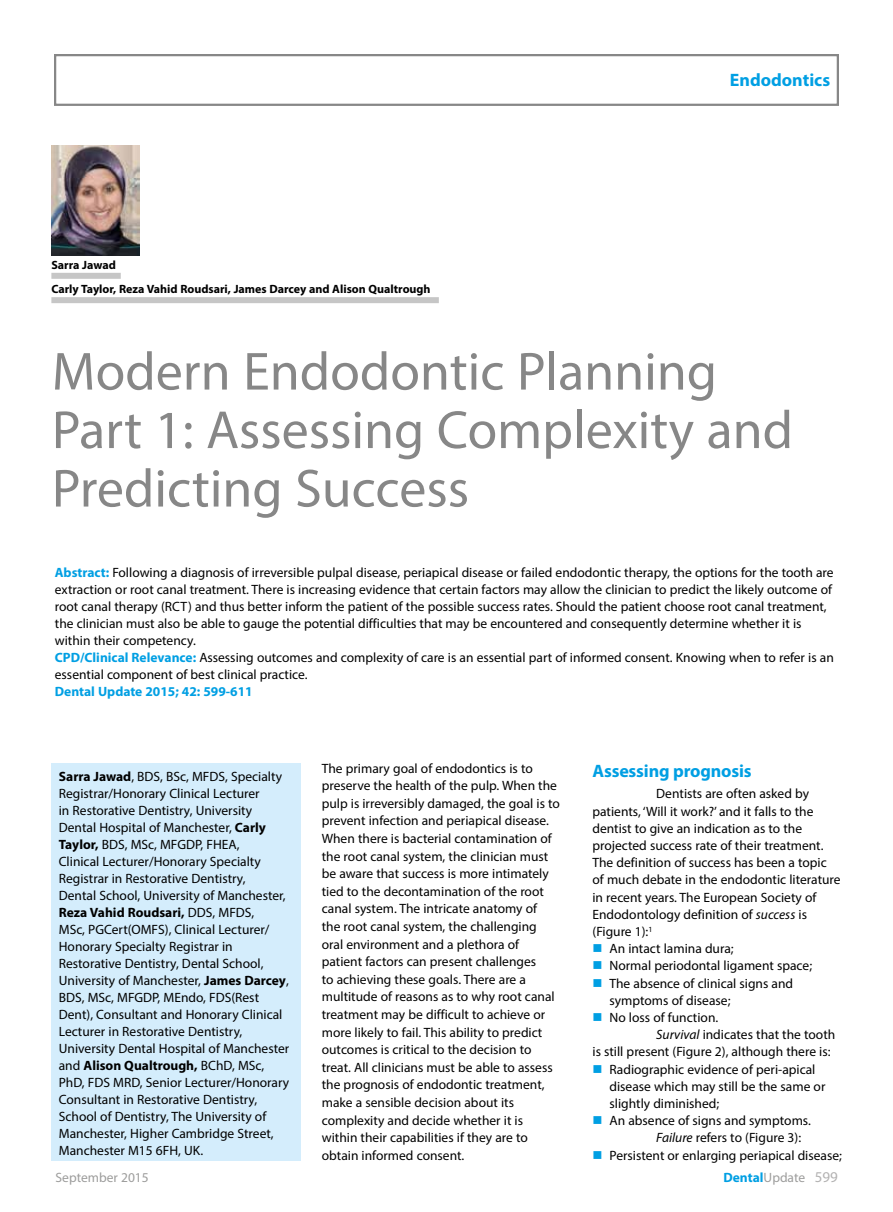
<style>
.page{position:relative;width:893px;height:1212px;background:#fff}
.page>*{position:absolute;margin:0;border:0;box-sizing:border-box;transform-origin:0 0}
.t1{font:54px/58.5px "Myriad Pro";color:#878787}
.t2{font:700 18px "Myriad Pro";letter-spacing:-.01em;color:#009fe3}
.t3{font:13.5px/17px "Myriad Pro";color:#000}
.t4{font:700 13.5px "Myriad Pro";color:#009fe3}
.t5{font:13.5px "Myriad Pro";color:#9d9d9c}
.t6{font:700 12px "Myriad Pro";color:#000}
.s1{font-weight:700;color:#009fe3}
.s2{font-weight:700}
.s3{font-style:italic}
.s4{color:#009fe3}
.s5{font-weight:400;color:#9d9d9c}
.s6{font-weight:400;font-size:15px;color:#b3b2b2}
</style>
<div class="page">
<div style="left:54px;top:54px;width:785px;height:52px;border:2px solid #878787"></div>
<div style="left:51px;top:763px;width:249px;height:398px;background:#d4edfc"></div>
<div style="left:51px;top:273px;width:70px;height:6px;background:#c6c6c6"></div>
<img style="left:51px;top:145px;width:89px;height:110px">
<div style="left:51px;top:297px;width:388px;height:6px;background:#c6c6c6"></div>
<p class="t6" style="left:51px;top:257px;width:66px">Sarra Jawad</p>
<p class="t6" style="left:51px;top:281px;width:381px">Carly Taylor, Reza Vahid Roudsari, James Darcey and Alison Qualtrough</p>
<h2 class="t2" style="left:730px;top:68px;width:102px">Endodontics</h2>
<h1 class="t1" style="left:52px;top:341px;width:743px">Modern Endodontic Planning<br>Part 1: Assessing Complexity and<br>Predicting Success</h1>
<p class="t3" style="left:55px;top:564px;width:780px"><span class="s1">Abstract:</span> Following a diagnosis of irreversible pulpal disease, periapical disease or failed endodontic therapy, the options for the tooth are extraction or root canal treatment. There is increasing evidence that certain factors may allow the clinician to predict the likely outcome of root canal therapy (RCT) and thus better inform the patient of the possible success rates. Should the patient choose root canal treatment, the clinician must also be able to gauge the potential difficulties that may be encountered and consequently determine whether it is within their competency.<br><span class="s1">CPD/Clinical Relevance:</span> Assessing outcomes and complexity of care is an essential part of informed consent. Knowing when to refer is an essential component of best clinical practice.</p>
<p class="t4" style="left:55px;top:683px;width:199px">Dental Update 2015; 42: 599-611</p>
<p class="t3" style="left:59px;top:768px;width:232px"><span class="s2">Sarra Jawad</span>, BDS, BSc, MFDS, Specialty Registrar/Honorary Clinical Lecturer<br>in Restorative Dentistry, University Dental Hospital of Manchester, <span class="s2">Carly Taylor,</span> BDS, MSc, MFGDP, FHEA,<br>Clinical Lecturer/Honorary Specialty Registrar in Restorative Dentistry,<br>Dental School, University of Manchester, <span class="s2">Reza Vahid Roudsari,</span> DDS, MFDS,<br>MSc, PGCert(OMFS), Clinical Lecturer/ Honorary Specialty Registrar in Restorative Dentistry, Dental School, University of Manchester, <span class="s2">James Darcey</span>, BDS, MSc, MFGDP, MEndo, FDS(Rest Dent), Consultant and Honorary Clinical Lecturer in Restorative Dentistry, University Dental Hospital of Manchester and <span class="s2">Alison Qualtrough,</span> BChD, MSc, PhD, FDS MRD, Senior Lecturer/Honorary Consultant in Restorative Dentistry, School of Dentistry, The University of Manchester, Higher Cambridge Street, Manchester M15 6FH, UK.</p>
<p class="t3" style="left:322px;top:759px;width:240px;line-height:17.5px">The primary goal of endodontics is to preserve the health of the pulp. When the pulp is irreversibly damaged, the goal is to prevent infection and periapical disease.<br>When there is bacterial contamination of the root canal system, the clinician must be aware that success is more intimately tied to the decontamination of the root canal system. The intricate anatomy of<br>the root canal system, the challenging oral environment and a plethora of patient factors can present challenges<br>to achieving these goals. There are a multitude of reasons as to why root canal treatment may be difficult to achieve or more likely to fail. This ability to predict outcomes is critical to the decision to treat. All clinicians must be able to assess the prognosis of endodontic treatment, make a sensible decision about its complexity and decide whether it is within their capabilities if they are to obtain informed consent.</p>
<h2 class="t2" style="left:592px;top:759px;width:161px">Assessing prognosis</h2>
<p class="t3" style="left:592px;top:785px;width:250px;text-indent:64px">Dentists are often asked by patients, ‘Will it work?’ and it falls to the dentist to give an indication as to the projected success rate of their treatment.<br>The definition of success has been a topic of much debate in the endodontic literature in recent years. The European Society of Endodontology definition of <span class="s3">success</span> is (Figure 1):<sup>1</sup></p>
<p class="t3" style="left:592px;top:940px;width:143px"><span class="s4">■</span> An intact lamina dura;</p>
<p class="t3" style="left:592px;top:957px;width:221px"><span class="s4">■</span> Normal periodontal ligament space;</p>
<p class="t3" style="left:609px;top:974px;width:185px;text-indent:-17px"><span class="s4">■</span> The absence of clinical signs and symptoms of disease;</p>
<p class="t3" style="left:592px;top:1009px;width:127px"><span class="s4">■</span> No loss of function.</p>
<p class="t3" style="left:656px;top:1026px;width:181px"><span class="s3">Survival</span> indicates that the tooth</p>
<p class="t3" style="left:592px;top:1043px;width:240px">is still present (Figure 2), although there is:</p>
<p class="t3" style="left:609px;top:1060px;width:217px;text-indent:-17px"><span class="s4">■</span> Radiographic evidence of peri-apical disease which may still be the same or slightly diminished;</p>
<p class="t3" style="left:656px;top:1112px;width:156px;text-indent:-64px"><span class="s4">■</span> An absence of signs and symptoms.<br><span class="s3">Failure</span> refers to (Figure 3):</p>
<p class="t3" style="left:592px;top:1146px;width:251px"><span class="s4">■</span> Persistent or enlarging periapical disease;</p>
<p class="t5" style="left:56px;top:1168px;width:95px">September 2015</p>
<p class="t4" style="left:723px;top:1168px;width:116px">Dental<span class="s5">Update</span> <span class="s6">599</span></p>
</div>
